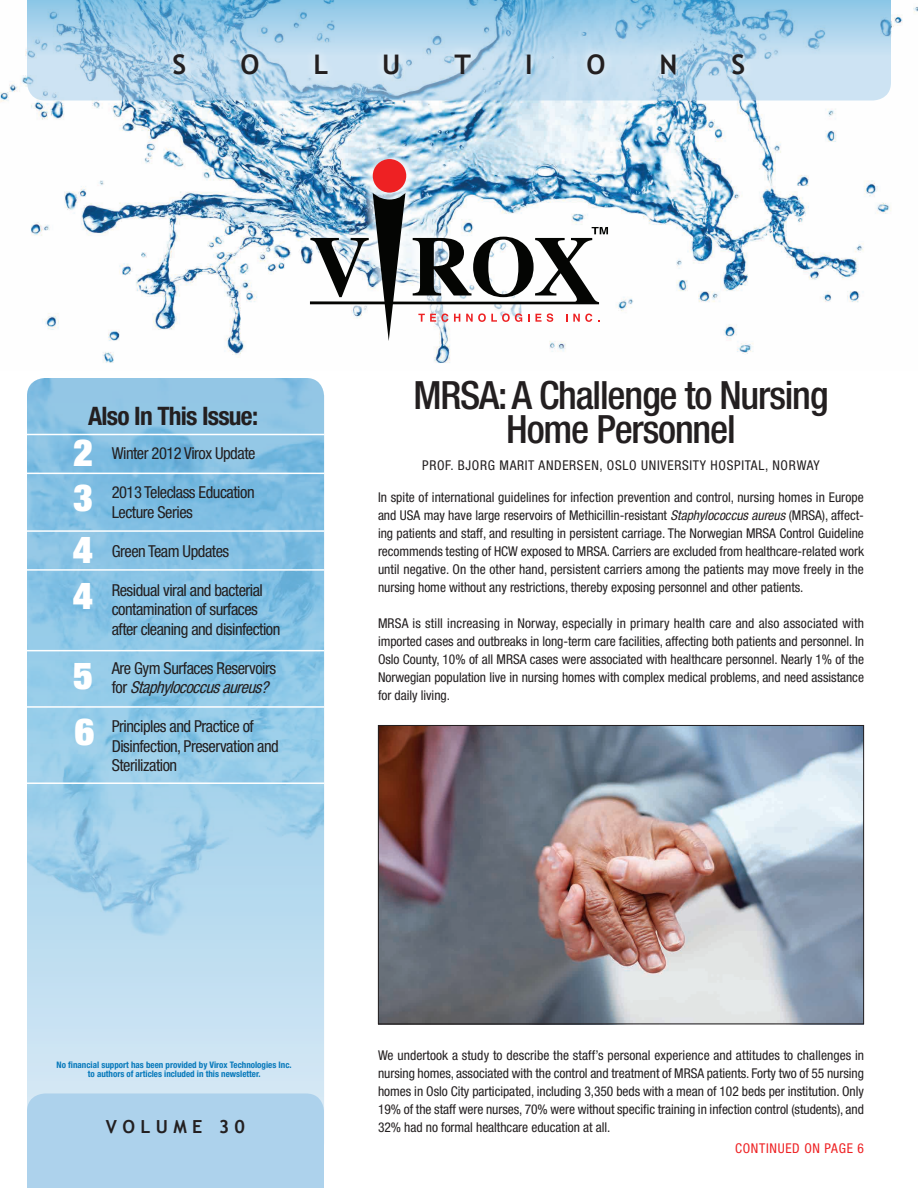
<style>
.page{position:relative;width:918px;height:1188px;background:#fff}
.page>*{position:absolute;margin:0;border:0;box-sizing:border-box;transform-origin:0 0}
.t1{font:500 condensed 39px/34.5px "Helvetica Neue";letter-spacing:-.03em;color:#231f20;text-align:center}
.t2{font:900 expanded 37.5px/45px "Helvetica Neue";color:#fff}
.t3{font:700 27px "Trebuchet MS";color:#231f20}
.t4{font:700 condensed 25.5px "Helvetica Neue";letter-spacing:-.03em;color:#231f20}
.t5{font:700 18px "Trebuchet MS";letter-spacing:.3em;color:#231f20}
.t6{font:condensed 16.5px/19.5px "Helvetica Neue";letter-spacing:-.03em;color:#231f20}
.t7{font:condensed 13.5px/18px "Helvetica Neue";letter-spacing:-.005em;color:#231f20;text-align:justify}
.t8{font:condensed 13.5px "Helvetica Neue";color:#ee2123}
.t9{font:700 condensed 9px/9px "Helvetica Neue";color:#0779bb;text-align:center}
.s1{font-style:italic}
</style>
<div class="page">
<img style="left:0;top:6px;width:918px;height:357px">
<svg style="left:27px;top:0;width:864px;height:100px;background:#a4cee8"></svg>
<div style="left:300px;top:149px;width:318px;height:202px;background:#fff;opacity:.7"></div>
<div style="left:373px;top:159px;width:33px;height:34px;background:#ee2123;border-radius:50%"></div>
<svg style="left:310px;top:193px;width:298px;height:148px"></svg>
<svg style="left:164px;top:44px;width:590px;height:40px;background:#bedaed"></svg>
<img style="left:27px;top:378px;width:297px;height:716px">
<div style="left:27px;top:1094px;width:297px;height:94px;background:#add2ec"></div>
<img style="left:380px;top:727px;width:482px;height:295px">
<div style="left:378px;top:725px;width:486px;height:299px;border:1px solid #231f20"></div>
<hr style="left:27px;top:473px;width:297px;height:1px;background:#fff">
<hr style="left:27px;top:434px;width:297px;height:1px;background:#fff">
<hr style="left:27px;top:530px;width:297px;height:2px;background:#fff">
<hr style="left:27px;top:569px;width:297px;height:2px;background:#fff">
<hr style="left:27px;top:650px;width:297px;height:1px;background:#fff">
<hr style="left:27px;top:706px;width:297px;height:2px;background:#fff">
<hr style="left:27px;top:782px;width:297px;height:2px;background:#fff">
<h3 class="t3" style="left:173px;top:47px;width:15px">S</h3>
<h3 class="t3" style="left:240px;top:47px;width:20px">O</h3>
<h3 class="t3" style="left:313px;top:47px;width:16px">L</h3>
<h3 class="t3" style="left:382px;top:47px;width:20px">U</h3>
<h3 class="t3" style="left:455px;top:47px;width:18px">T</h3>
<h3 class="t3" style="left:525px;top:47px;width:9px">I</h3>
<h3 class="t3" style="left:587px;top:47px;width:20px">O</h3>
<h3 class="t3" style="left:660px;top:47px;width:20px">N</h3>
<h3 class="t3" style="left:732px;top:47px;width:13px">S</h3>
<h3 class="t4" style="left:88px;top:401px;width:172px">Also In This Issue:</h3>
<h2 class="t2" style="left:73px;top:429px;width:21px">2<br>3</h2>
<h2 class="t2" style="left:73px;top:526px;width:21px;line-height:46.3px">4<br>4</h2>
<p class="t6" style="left:112px;top:444px;width:145px">Winter 2012 Virox Update</p>
<p class="t6" style="left:112px;top:483px;width:144px">2013 Teleclass Education<br>Lecture Series</p>
<p class="t6" style="left:112px;top:541px;width:119px">Green Team Updates</p>
<p class="t6" style="left:112px;top:580px;width:170px">Residual viral and bacterial contamination of surfaces after cleaning and disinfection</p>
<p class="t6" style="left:112px;top:658px;width:166px">Are Gym Surfaces Reservoirs f o r <span class="s1">Staphylococcusaureus?</span></p>
<p class="t6" style="left:112px;top:717px;width:169px">Principles and Practice of<br>Disinfection, Preservation and<br>Sterilization</p>
<h2 class="t2" style="left:73px;top:646px;width:22px;line-height:56.2px">5<br>6</h2>
<h1 class="t1" style="left:413px;top:377px;width:417px">MRSA: A Challenge to Nursing<br>Home Personnel</h1>
<p class="t7" style="left:422px;top:456px;width:58px">Prof. Bjorg</p>
<p class="t7" style="left:500px;top:456px;width:18px">Marit</p>
<p class="t7" style="left:539px;top:456px;width:32px">Andersen</p>
<p class="t7" style="left:600px;top:456px;width:76px">, Oslo Universit</p>
<p class="t7" style="left:700px;top:456px;width:27px">y Hospita</p>
<p class="t7" style="left:758px;top:456px;width:32px">l, Norwa</p>
<p class="t7" style="left:814px;top:456px;width:8px">y</p>
<p class="t7" style="left:378px;top:488px;width:488px">In spite of international guidelines for infection prevention and control, nursing homes in Europe and USA may have large reservoirs of Methicillin-resistant <span class="s1">Staphylococcus aureus</span> (MRSA), affect&shy;ing patients and staff, and resulting in persistent carriage. The Norwegian MRSA Control Guideline recommends testing of HCW exposed to MRSA. Carriers are excluded from healthcare-related work until negative. On the other hand, persistent carriers among the patients may move freely in the nursing home without any restrictions, thereby exposing personnel and other patients.</p>
<p class="t7" style="left:378px;top:614px;width:488px">MRSA is still increasing in Norway, especially in primary health care and also associated with imported cases and outbreaks in long-term care facilities, affecting both patients and personnel. In Oslo County, 10% of all MRSA cases were associated with healthcare personnel. Nearly 1% of the Norwegian population live in nursing homes with complex medical problems, and need assistance for daily living.</p>
<p class="t9" style="left:57px;top:1060px;width:237px">No financial support has been provided by Virox Technologies Inc. to authors of articles included in this newsletter.</p>
<h3 class="t5" style="left:106px;top:1116px;width:141px">VOLUME 30</h3>
<p class="t7" style="left:378px;top:1046px;width:488px">We undertook a study to describe the staff’s personal experience and attitudes to challenges in nursing homes, associated with the control and treatment of MRSA patients. Forty two of 55 nursing homes in Oslo City participated, including 3,350 beds with a mean of 102 beds per institution. Only 19% of the staff were nurses, 70% were without specific training in infection control (students), and 32% had no formal healthcare education at all.</p>
<p class="t8" style="left:735px;top:1141px;width:16px">Continue</p>
<p class="t8" style="left:792px;top:1141px;width:48px">d on Page</p>
<p class="t8" style="left:858px;top:1141px;width:8px">6</p>
</div>
